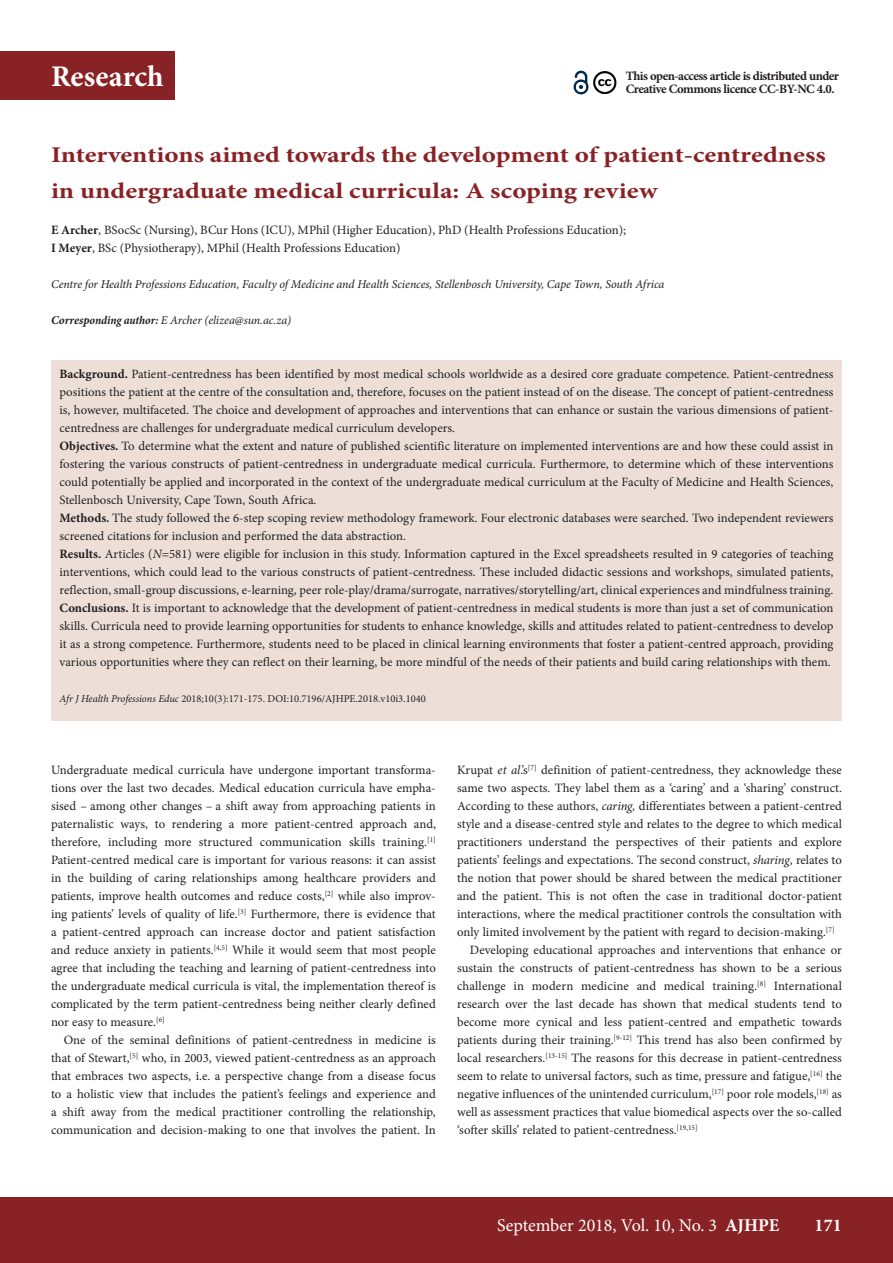
<style>
.page{position:relative;width:893px;height:1263px;background:#fff}
.page>*{position:absolute;margin:0;border:0;box-sizing:border-box;transform-origin:0 0}
.t1{font:700 30px "Minion Pro";color:#fff}
.A_HEAD{font:700 22.5px/36px "Minion Pro";color:#892225;scale:1.2 1}
.t2{font:18px "Minion Pro";color:#fff}
.t3{font:700 18px "Minion Pro";color:#fff}
.BODY_TEXT_1ST_PARAGR{font:12.75px/18px "Minion Pro";color:#231f20;text-align:justify}
.BODY_TEXT_INDENT{font:12.75px/18px "Minion Pro";color:#231f20;text-align:justify}
.AUTHORS_NAME{font:12.75px/18px "Minion Pro";color:#231f20}
.BODY_TEXT_1ST_PARAGR-2{font:700 12.75px/13.5px "Minion Pro";letter-spacing:-.04em;color:#231f20}
.AUTHOR_DETAILS{font:italic 12px "Minion Pro";letter-spacing:-.01em;color:#231f20}
.CORRESPONDING_AUTHOR{font:italic 12px "Minion Pro";letter-spacing:-.01em;color:#231f20}
.CITELINE{font:10.5px "Minion Pro";color:#231f20}
.s1{font-weight:700}
.s2{font-weight:700;font-stretch:condensed}
.s3{font-style:italic}
</style>
<div class="page">
<div style="left:0;top:1197px;width:893px;height:66px;background:#892225"></div>
<div style="left:0;top:51px;width:174px;height:49px;background:#892225"></div>
<div style="left:51px;top:360px;width:791px;height:360px;background:#eddfd8"></div>
<svg style="left:573px;top:70px;width:16px;height:25px"></svg>
<img style="left:593px;top:71px;width:24px;height:23px">
<h1 class="t1" style="left:51px;top:56px;width:114px">Research</h1>
<p class="BODY_TEXT_1ST_PARAGR-2" style="left:626px;top:69px;width:215px">This open-access article is distributed under<br>Creative Commons licence CC-BY-NC 4.0.</p>
<h1 class="A_HEAD" style="left:51px;top:137px;width:647px">Interventions aimed towards the development of patient-centredness in undergraduate medical curricula: A scoping review</h1>
<p class="AUTHORS_NAME" style="left:51px;top:221px;width:577px"><span class="s1">E Archer</span>, BSocSc (Nursing), BCur Hons (ICU), MPhil (Higher Education), PhD (Health Professions Education);<br><span class="s1">I Meyer</span>, BSc (Physiotherapy), MPhil (Health Professions Education)</p>
<p class="AUTHOR_DETAILS" style="left:51px;top:276px;width:615px">Centre for Health Professions Education, Faculty of Medicine and Health Sciences, Stellenbosch University, Cape Town, South Africa</p>
<p class="CORRESPONDING_AUTHOR" style="left:51px;top:312px;width:242px"><span class="s1">Corresp</span><span class="s2">onding author:</span> E Archer (elizea@sun.ac.za)</p>
<p class="BODY_TEXT_1ST_PARAGR" style="left:60px;top:365px;width:775px"><span class="s1">Background.</span> Patient-centredness has been identified by most medical schools worldwide as a desired core graduate competence. Patient-centredness positions the patient at the centre of the consultation and, therefore, focuses on the patient instead of on the disease. The concept of patient-centredness is, however, multifaceted. The choice and development of approaches and interventions that can enhance or sustain the various dimensions of patient&shy;centredness are challenges for undergraduate medical curriculum developers.</p>
<p class="BODY_TEXT_1ST_PARAGR" style="left:60px;top:437px;width:775px"><span class="s1">Objectives.</span> To determine what the extent and nature of published scientific literature on implemented interventions are and how these could assist in fostering the various constructs of patient-centredness in undergraduate medical curricula. Furthermore, to determine which of these interventions could potentially be applied and incorporated in the context of the undergraduate medical curriculum at the Faculty of Medicine and Health Sciences, Stellenbosch University, Cape Town, South Africa.</p>
<p class="BODY_TEXT_1ST_PARAGR" style="left:60px;top:509px;width:775px"><span class="s1">Methods.</span> The study followed the 6-step scoping review methodology framework. Four electronic databases were searched. Two independent reviewers screened citations for inclusion and performed the data abstraction.</p>
<p class="BODY_TEXT_1ST_PARAGR" style="left:60px;top:545px;width:775px"><span class="s1">Results.</span> Articles (<span class="s3">N</span>=581) were eligible for inclusion in this study. Information captured in the Excel spreadsheets resulted in 9 categories of teaching interventions, which could lead to the various constructs of patient-centredness. These included didactic sessions and workshops, simulated patients, reflection, small-group discussions, e-learning, peer role-play/drama/surrogate, narratives/storytelling/art, clinical experiences and mindfulness training.</p>
<p class="BODY_TEXT_1ST_PARAGR" style="left:60px;top:599px;width:775px"><span class="s1">Conclusions.</span> It is important to acknowledge that the development of patient-centredness in medical students is more than just a set of communication skills. Curricula need to provide learning opportunities for students to enhance knowledge, skills and attitudes related to patient-centredness to develop it as a strong competence. Furthermore, students need to be placed in clinical learning environments that foster a patient-centred approach, providing various opportunities where they can reflect on their learning, be more mindful of the needs of their patients and build caring relationships with them.</p>
<p class="CITELINE" style="left:60px;top:692px;width:368px"><span class="s3">Afr J Health Professions Educ</span> 2018;10(3):171-175. DOI:10.7196/AJHPE.2018.v10i3.1040</p>
<p class="BODY_TEXT_1ST_PARAGR" style="left:51px;top:761px;width:386px">Undergraduate medical curricula have undergone important transforma&shy;tions over the last two decades. Medical education curricula have empha&shy;sised – among other changes – a shift away from approaching patients in paternalistic ways, to rendering a more patient-centred approach and, therefore, including more structured communication skills training.<sup>[1] </sup>Patient-centred medical care is important for various reasons: it can assist in the building of caring relationships among healthcare providers and patients, improve health outcomes and reduce costs,<sup>[2]</sup> while also improv&shy;ing patients’ levels of quality of life.<sup>[3]</sup> Furthermore, there is evidence that a patient-centred approach can increase doctor and patient satisfaction and reduce anxiety in patients.<sup>[4,5]</sup> While it would seem that most people agree that including the teaching and learning of patient-centredness into the undergraduate medical curricula is vital, the implementation thereof is complicated by the term patient-centredness being neither clearly defined nor easy to measure.<sup>[6]</sup></p>
<p class="BODY_TEXT_INDENT" style="left:51px;top:1031px;width:386px;text-indent:13px">One of the seminal definitions of patient-centredness in medicine is that of Stewart,<sup>[5]</sup> who, in 2003, viewed patient-centredness as an approach that embraces two aspects, i.e. a perspective change from a disease focus to a holistic view that includes the patient’s feelings and experience and a shift away from the medical practitioner controlling the relationship, communication and decision-making to one that involves the patient. In</p>
<p class="BODY_TEXT_INDENT" style="left:457px;top:761px;width:386px">Krupat <span class="s3">et al</span>.’s<sup>[7]</sup> definition of patient-centredness, they acknowledge these same two aspects. They label them as a ‘caring’ and a ‘sharing’ construct.<br>According to these authors, <span class="s3">caring,</span> differentiates between a patient-centred style and a disease-centred style and relates to the degree to which medical practitioners understand the perspectives of their patients and explore patients’ feelings and expectations. The second construct, <span class="s3">sharing</span>, relates to the notion that power should be shared between the medical practitioner and the patient. This is not often the case in traditional doctor-patient interactions, where the medical practitioner controls the consultation with only limited involvement by the patient with regard to decision-making.<sup>[7]</sup></p>
<p class="BODY_TEXT_INDENT" style="left:457px;top:941px;width:386px;text-indent:13px">Developing educational approaches and interventions that enhance or sustain the constructs of patient-centredness has shown to be a serious challenge in modern medicine and medical training.<sup>[8]</sup> International research over the last decade has shown that medical students tend to become more cynical and less patient-centred and empathetic towards patients during their training.<sup>[9-12]</sup> This trend has also been confirmed by local researchers.<sup>[13-15]</sup> The reasons for this decrease in patient-centredness seem to relate to universal factors, such as time, pressure and fatigue,<sup>[16]</sup> the negative influences of the unintended curriculum,<sup>[17]</sup> poor role models,<sup>[18]</sup> as well as assessment practices that value biomedical aspects over the so-called ‘softer skills’ related to patient-centredness.<sup>[19,15]</sup></p>
<h3 class="t2" style="left:497px;top:1213px;width:284px">September 2018, Vol. 10, No. 3 <span class="s1">AJHPE</span></h3>
<h3 class="t3" style="left:814px;top:1213px;width:29px">171</h3>
</div>
